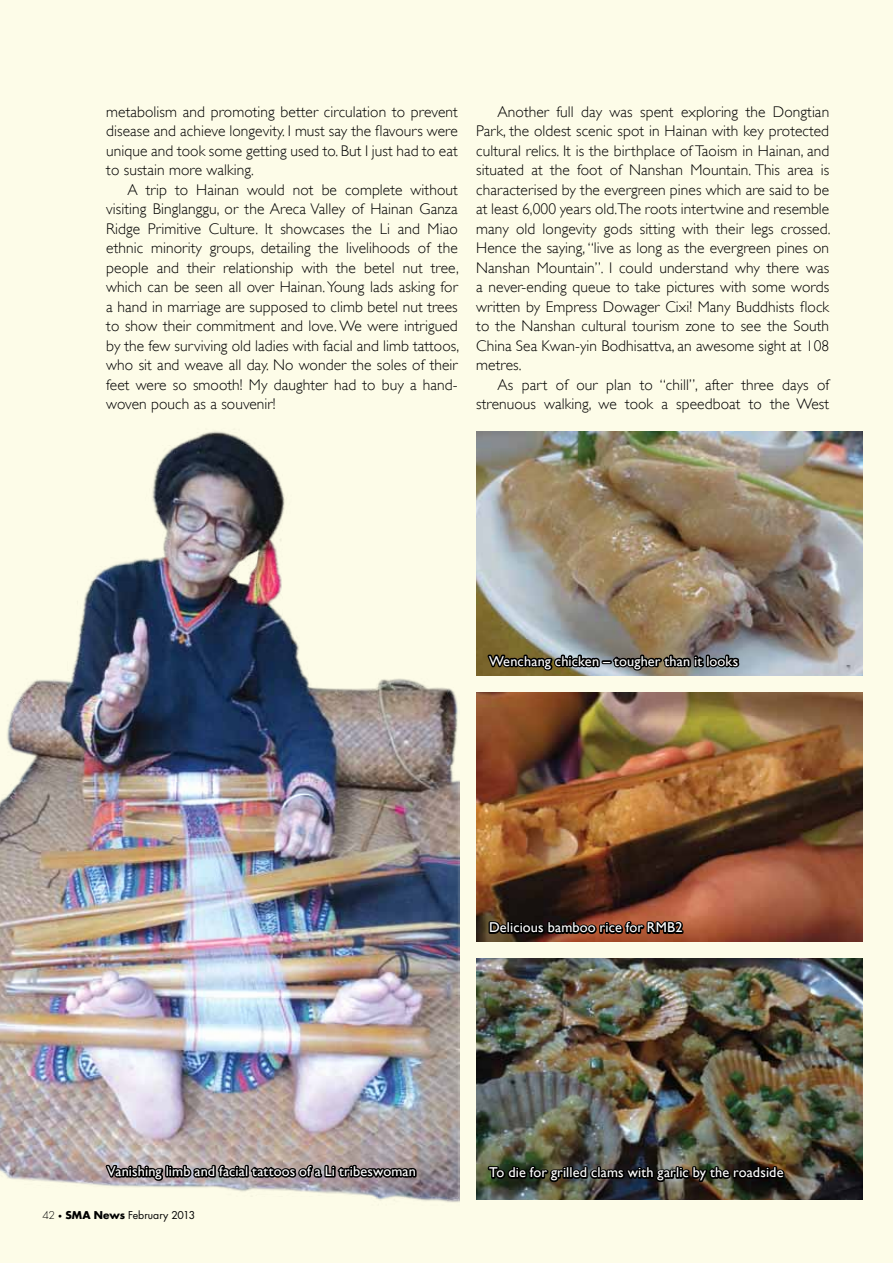
<style>
.page{position:relative;width:893px;height:1263px;background:#fdfce8}
.page>*{position:absolute;margin:0;border:0;box-sizing:border-box;transform-origin:0 0}
.t1{font:300 15.45px/19.5px "Gill Sans";letter-spacing:.005em;color:#000;text-align:justify}
.t2{font:14.25px "Gill Sans";letter-spacing:.01em;color:#fff}
.t3{font:10.5px "Futura";color:#000}
.s1{font-weight:300}
.s2{font-weight:300;font-size:7.5px}
.s3{font-weight:700}
</style>
<div class="page">
<img style="left:0;top:431px;width:459px;height:771px">
<img style="left:476px;top:958px;width:387px;height:242px">
<img style="left:476px;top:432px;width:387px;height:244px">
<img style="left:476px;top:692px;width:387px;height:250px">
<svg style="left:485px;top:650px;width:116px;height:23px"></svg>
<div style="left:601px;top:660px;width:11px;height:4px;border:3px solid #000"></div>
<svg style="left:611px;top:651px;width:131px;height:22px"></svg>
<svg style="left:487px;top:916px;width:198px;height:25px"></svg>
<svg style="left:103px;top:1161px;width:315px;height:22px"></svg>
<img style="left:486px;top:1162px;width:300px;height:22px">
<p class="t1" style="left:106px;top:102px;width:353px">metabolism and promoting better circulation to prevent disease and achieve longevity. I must say the flavours were unique and took some getting used to. But I just had to eat to sustain more walking.</p>
<p class="t1" style="left:106px;top:180px;width:354px;text-indent:21px">A trip to Hainan would not be complete without visiting Binglanggu, or the Areca Valley of Hainan Ganza Ridge Primitive Culture. It showcases the Li and Miao ethnic minority groups, detailing the livelihoods of the people and their relationship with the betel nut tree, which can be seen all over Hainan. Young lads asking for a hand in marriage are supposed to climb betel nut trees to show their commitment and love. We were intrigued by the few surviving old ladies with facial and limb tattoos, who sit and weave all day. No wonder the soles of their feet were so smooth! My daughter had to buy a hand&shy;woven pouch as a souvenir!</p>
<p class="t1" style="left:476px;top:102px;width:356px;text-indent:21px">Another full day was spent exploring the Dongtian Park, the oldest scenic spot in Hainan with key protected cultural relics. It is the birthplace of Taoism in Hainan, and situated at the foot of Nanshan Mountain. This area is characterised by the evergreen pines which are said to be at least 6,000 years old.The roots intertwine and resemble many old longevity gods sitting with their legs crossed.<br>Hence the saying, “live as long as the evergreen pines on Nanshan Mountain”. I could understand why there was a never-ending queue to take pictures with some words written by Empress Dowager Cixi! Many Buddhists flock to the Nanshan cultural tourism zone to see the South China Sea Kwan-yin Bodhisattva, an awesome sight at 108 metres.</p>
<p class="t1" style="left:476px;top:375px;width:354px;text-align:right">As part of our plan to “chill”, after three days of strenuous walking, we took a speedboat to the West</p>
<p class="t2" style="left:489px;top:653px;width:251px">Wenchang chicken – tougher than it looks</p>
<p class="t2" style="left:489px;top:919px;width:195px">Delicious bamboo rice for RMB2</p>
<p class="t2" style="left:107px;top:1163px;width:310px">Vanishing limb and facial tattoos of a Li tribeswoman</p>
<p class="t2" style="left:489px;top:1164px;width:296px">To die for grilled clams with garlic by the roadside</p>
<p class="t3" style="left:43px;top:1208px;width:154px"><span class="s1">42</span> <span class="s2">•</span> <span class="s3">SMA News</span> February 2013</p>
</div>
